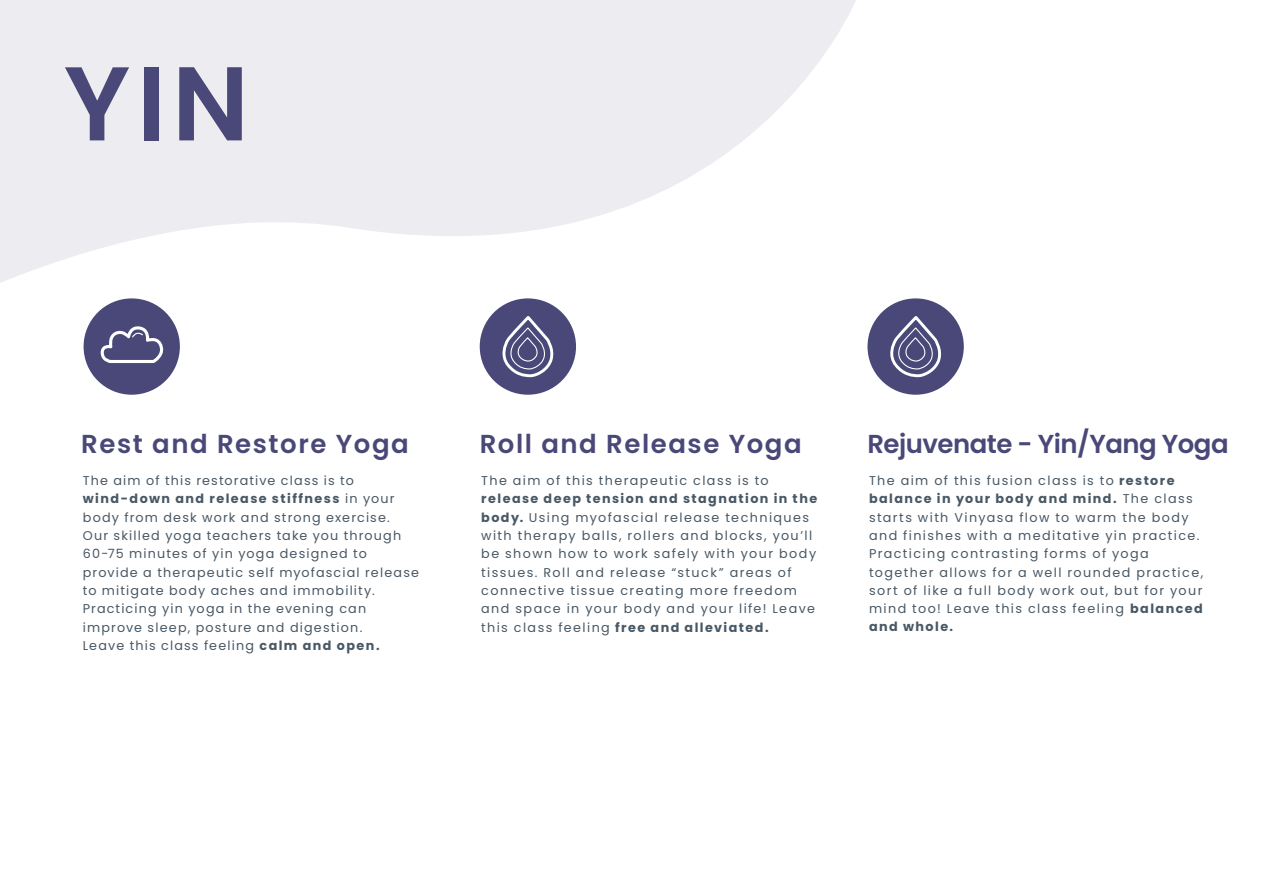
<style>
.page{position:relative;width:1263px;height:893px;background:#fff}
.page>*{position:absolute;margin:0;border:0;box-sizing:border-box;transform-origin:0 0}
.t1{font:600 104.7px "Poppins";color:#494878}
.t2{font:600 25.95px "Poppins";letter-spacing:.06em;color:#494878}
.t3{font:600 25.95px "Poppins";letter-spacing:-.02em;color:#494878}
.t4{font:12.75px/18.3px "Poppins";letter-spacing:.105em;color:#485865}
.s1{font-weight:700}
</style>
<div class="page">
<svg style="left:0;top:0;width:856px;height:356px;fill:#ededf1"></svg>
<div style="left:84px;top:298px;width:96px;height:97px;background:#494878;border-radius:50%"></div>
<div style="left:480px;top:298px;width:96px;height:97px;background:#494878;border-radius:50%"></div>
<div style="left:867px;top:298px;width:97px;height:97px;background:#494878;border-radius:50%"></div>
<svg style="left:102px;top:326px;width:62px;height:37px"></svg>
<svg style="left:502px;top:316px;width:52px;height:62px"></svg>
<svg style="left:890px;top:316px;width:51px;height:62px"></svg>
<h1 class="t1" style="left:64px;top:43px;width:187px">YIN</h1>
<h2 class="t2" style="left:81px;top:428px;width:329px">Rest and Restore Yoga</h2>
<h2 class="t2" style="left:480px;top:428px;width:323px">Roll and Release Yoga</h2>
<h2 class="t3" style="left:867px;top:428px;width:363px">Rejuvenate - Yin/Yang Yoga</h2>
<p class="t4" style="left:83px;top:472px;width:338px">The aim of this restorative class is to <span class="s1">wind-down and release stiffness</span> in your body from desk work and strong exercise.<br>Our skilled yoga teachers take you through 60-75 minutes of yin yoga designed to provide a therapeutic self myofascial release to mitigate body aches and immobility.<br>Practicing yin yoga in the evening can improve sleep, posture and digestion.<br>Leave this class feeling <span class="s1">calm and open.</span></p>
<p class="t4" style="left:481px;top:472px;width:289px">The aim of this therapeutic class is to</p>
<p class="t4" style="left:869px;top:471px;width:336px">The aim of this fusion class is to <span class="s1">restore balance in your body and mind.</span> The class starts with Vinyasa flow to warm the body and finishes with a meditative yin practice.<br>Practicing contrasting forms of yoga together allows for a well rounded practice, sort of like a full body work out, but for your mind too! Leave this class feeling <span class="s1">balanced and whole.</span></p>
<p class="t4" style="left:481px;top:490px;width:337px"><span class="s1">release deep tension and stagnation in the body.</span> Using myofascial release techniques with therapy balls, rollers and blocks, you’ll be shown how to work safely with your body tissues. Roll and release “stuck” areas of connective tissue creating more freedom and space in your body and your life! Leave this class feeling <span class="s1">free and alleviated.</span></p>
</div>
